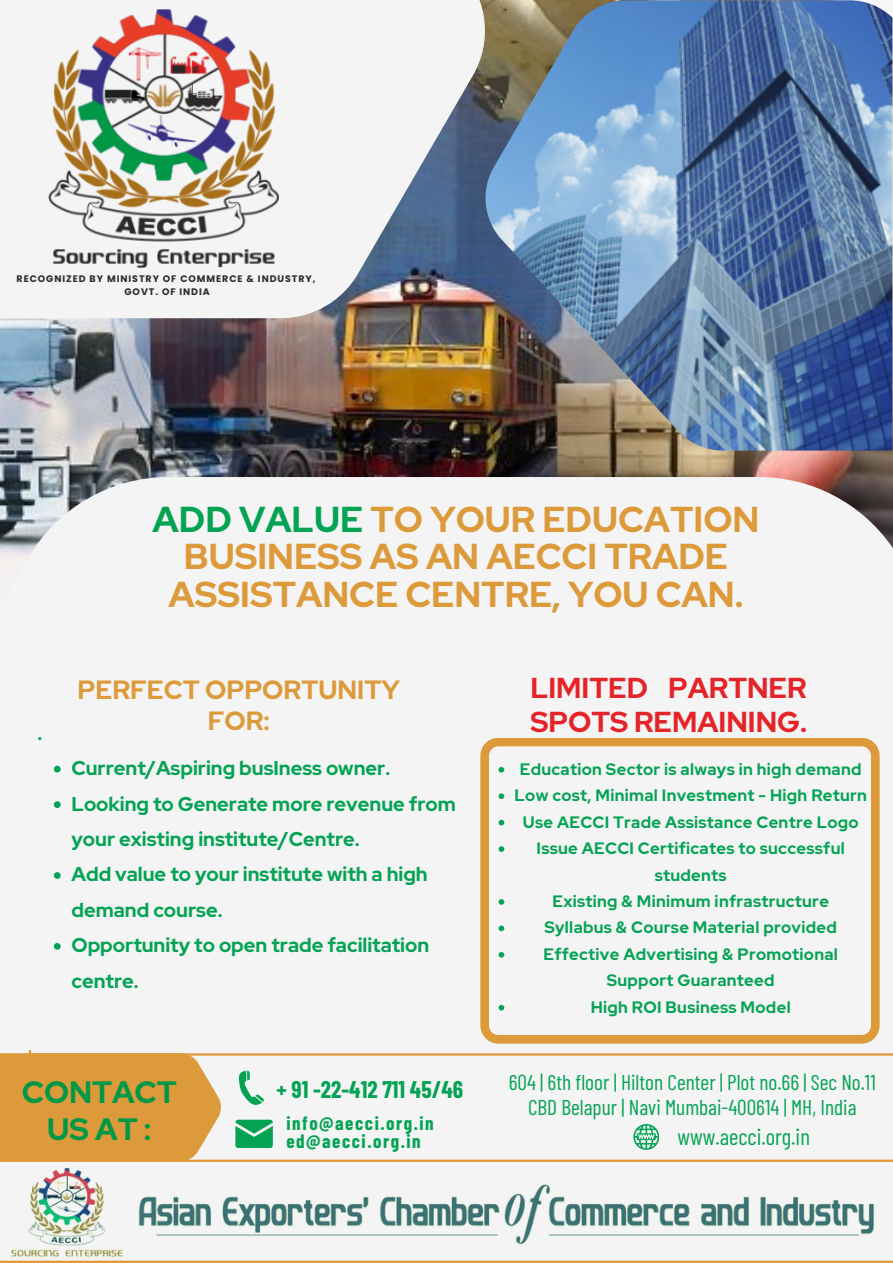
<style>
.page{position:relative;width:893px;height:1264px;background:#fff}
.page>*{position:absolute;margin:0;border:0;box-sizing:border-box;transform-origin:0 0}
.t1{font:700 35.85px/37.7px "Red Hat Display";color:#dd9a3b;text-align:center}
.t2{font:700 30.75px "Red Hat Display";color:#009846}
.t3{font:700 28.65px/34.3px "Red Hat Display";color:#e42429}
.t4{font:700 26.25px/31.5px "Red Hat Display";color:#dd9a3b;text-align:center}
.t5{font:700 23.55px "Barlow Condensed";color:#04a354}
.t6{font:22.8px "Barlow Condensed";color:#04a354}
.t7{font:21.45px/25.8px "Barlow Condensed";color:#04a354;text-align:center}
.t8{font:700 19.95px/35.4px "Red Hat Display";color:#04a354}
.t9{font:700 19.05px/18px "Barlow Condensed";letter-spacing:.08em;color:#04a354}
.t10{font:700 16.5px/26.4px "Red Hat Display";letter-spacing:.02em;color:#04a354;text-align:center}
.t11{font:700 9.45px/13.5px "Poppins";letter-spacing:.1em;color:#2c2a29;text-align:center}
.s1{color:#04a354}
</style>
<div class="page">
<img style="left:0;top:318px;width:892px;height:159px">
<svg style="left:0;top:0;width:485px;height:318px;fill:#f4f4f4"></svg>
<div style="left:0;top:477px;width:892px;height:785px;background:#f4f4f4"></div>
<img style="left:485px;top:0;width:407px;height:450px">
<img style="left:49px;top:9px;width:230px;height:259px">
<svg style="left:54px;top:765px;width:7px;height:7px"></svg>
<svg style="left:54px;top:801px;width:7px;height:7px"></svg>
<svg style="left:54px;top:872px;width:7px;height:6px"></svg>
<svg style="left:54px;top:943px;width:7px;height:6px"></svg>
<svg style="left:235px;top:1119px;width:38px;height:29px"></svg>
<svg style="left:239px;top:1070px;width:25px;height:35px"></svg>
<hr style="left:0;top:1260px;width:892px;height:2px;background:#dd9a3b">
<svg style="left:480px;top:738px;width:399px;height:305px"></svg>
<svg style="left:633px;top:1124px;width:26px;height:25px"></svg>
<img style="left:0;top:1159px;width:892px;height:98px">
<hr style="left:31px;top:1053px;width:861px;height:2px;background:#dd9a3b">
<svg style="left:0;top:1050px;width:221px;height:111px;background:#dea14a"></svg>
<svg style="left:498px;top:767px;width:6px;height:5px"></svg>
<svg style="left:498px;top:793px;width:6px;height:6px"></svg>
<svg style="left:498px;top:819px;width:6px;height:6px"></svg>
<svg style="left:498px;top:846px;width:6px;height:5px"></svg>
<svg style="left:498px;top:899px;width:6px;height:5px"></svg>
<svg style="left:498px;top:925px;width:6px;height:6px"></svg>
<svg style="left:498px;top:952px;width:6px;height:5px"></svg>
<svg style="left:498px;top:1004px;width:6px;height:6px"></svg>
<p class="t11" style="left:17px;top:271px;width:300px">RECOGNIZED BY MINISTRY OF COMMERCE &amp; INDUSTRY,<br>GOVT. OF INDIA</p>
<p class="t1" style="left:153px;top:500px;width:608px"><span class="s1">ADD VALUE</span> TO YOUR EDUCATION<br>BUSINESS AS AN AECCI TRADE<br>ASSISTANCE CENTRE, YOU CAN.</p>
<p class="t8" style="left:38px;top:714px;width:6px">.</p>
<p class="t4" style="left:78px;top:673px;width:324px">PERFECT OPPORTUNITY<br>FOR:</p>
<p class="t8" style="left:71px;top:750px;width:386px">Current/Aspiring busIness owner.<br>Looking to Generate more revenue from your existing institute/Centre.</p>
<p class="t8" style="left:71px;top:856px;width:358px">Add value to your institute with a high demand course.</p>
<p class="t8" style="left:71px;top:927px;width:359px">Opportunity to open trade facilitation centre.</p>
<p class="t2" style="left:22px;top:1071px;width:156px">CONTACT</p>
<p class="t5" style="left:276px;top:1074px;width:188px">+ 91 -22-412 711 45/46</p>
<p class="t2" style="left:47px;top:1108px;width:106px">USAT:</p>
<p class="t9" style="left:286px;top:1113px;width:149px">info@aecci.org.in ed@aecci.org.in</p>
<p class="t3" style="left:530px;top:670px;width:278px">LIMITED PARTNER<br>SPOTS REMAINING.</p>
<p class="t10" style="left:514px;top:755px;width:354px">Education Sector is always in high demand Low cost, Minimal Investment - High Return Use AECCI Trade Assistance Centre Logo Issue AECCI Certificates to successful students</p>
<p class="t10" style="left:552px;top:887px;width:278px">Existing &amp; Minimum infrastructure</p>
<p class="t10" style="left:543px;top:914px;width:296px">Syllabus &amp; Course Material provided<br>Effective Advertising &amp; Promotional<br>Support Guaranteed</p>
<p class="t10" style="left:590px;top:993px;width:201px">High ROI Business Model</p>
<p class="t7" style="left:508px;top:1068px;width:368px">604 | 6th floor | Hilton Center | Plot no.66 | Sec No.11<br>CBD Belapur | Navi Mumbai-400614 | MH, India</p>
<p class="t6" style="left:677px;top:1121px;width:134px">www.aecci.org.in</p>
</div>
